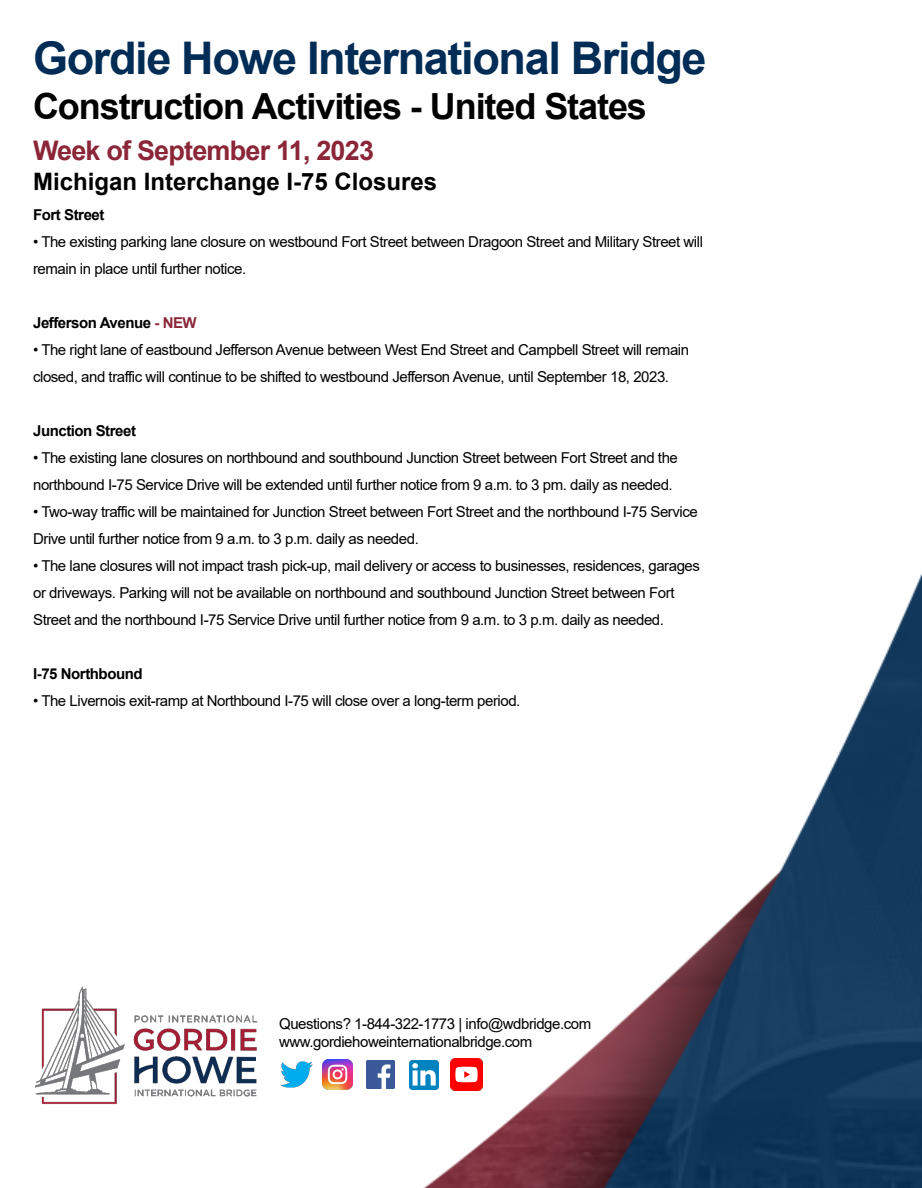
<style>
.page{position:relative;width:922px;height:1188px;background:#fff}
.page>*{position:absolute;margin:0;border:0;box-sizing:border-box;transform-origin:0 0}
.t1{font:700 45px "Arial";letter-spacing:-.03em;color:#002c55}
.t2{font:700 36px "Arial";letter-spacing:-.03em;color:#000}
.t3{font:700 27px "Arial";letter-spacing:-.03em;color:#8b2638}
.t4{font:700 24px "Arial";color:#000}
.t5{font:15px/27px "Arial";letter-spacing:-.03em;color:#000}
.t6{font:700 15px "Arial";letter-spacing:-.03em;color:#000}
.s1{color:#8b2638}
</style>
<div class="page">
<img style="left:325px;top:574px;width:596px;height:614px">
<img style="left:280px;top:1061px;width:33px;height:27px">
<img style="left:367px;top:1061px;width:28px;height:28px">
<img style="left:409px;top:1060px;width:29px;height:29px">
<img style="left:450px;top:1058px;width:32px;height:33px">
<img style="left:322px;top:1060px;width:30px;height:30px">
<img style="left:34px;top:986px;width:224px;height:118px">
<h1 class="t1" style="left:33px;top:26px;width:675px">Gordie Howe International Bridge</h1>
<h2 class="t2" style="left:33px;top:81px;width:615px">Construction Activities - United States</h2>
<h3 class="t3" style="left:33px;top:132px;width:342px">Week of September 11, 2023</h3>
<h3 class="t4" style="left:33px;top:165px;width:406px">Michigan Interchange I-75 Closures</h3>
<p class="t6" style="left:33px;top:204px;width:73px">Fort Street</p>
<p class="t5" style="left:33px;top:228px;width:671px">• The existing parking lane closure on westbound Fort Street between Dragoon Street and Military Street will remain in place until further notice.</p>
<p class="t6" style="left:33px;top:312px;width:165px">Jefferson Avenue <span class="s1">- NEW</span></p>
<p class="t5" style="left:33px;top:336px;width:657px">• The right lane of eastbound Jefferson Avenue between West End Street and Campbell Street will remain closed, and traffic will continue to be shifted to westbound Jefferson Avenue, until September 18, 2023.</p>
<p class="t6" style="left:33px;top:420px;width:104px">Junction Street</p>
<p class="t5" style="left:33px;top:444px;width:646px">• The existing lane closures on northbound and southbound Junction Street between Fort Street and the northbound I-75 Service Drive will be extended until further notice from 9 a.m. to 3 pm. daily as needed.</p>
<p class="t5" style="left:33px;top:498px;width:666px">• Two-way traffic will be maintained for Junction Street between Fort Street and the northbound I-75 Service<br>Drive until further notice from 9 a.m. to 3 p.m. daily as needed.</p>
<p class="t5" style="left:33px;top:552px;width:668px">• The lane closures will not impact trash pick-up, mail delivery or access to businesses, residences, garages or driveways. Parking will not be available on northbound and southbound Junction Street between Fort<br>Street and the northbound I-75 Service Drive until further notice from 9 a.m. to 3 p.m. daily as needed.</p>
<p class="t6" style="left:33px;top:663px;width:111px">I-75 Northbound</p>
<p class="t5" style="left:33px;top:687px;width:489px">• The Livernois exit-ramp at Northbound I-75 will close over a long-term period.</p>
<p class="t5" style="left:279px;top:1015px;width:313px;line-height:18px">Questions? 1-844-322-1773 | info@wdbridge.com www.gordiehoweinternationalbridge.com</p>
</div>
